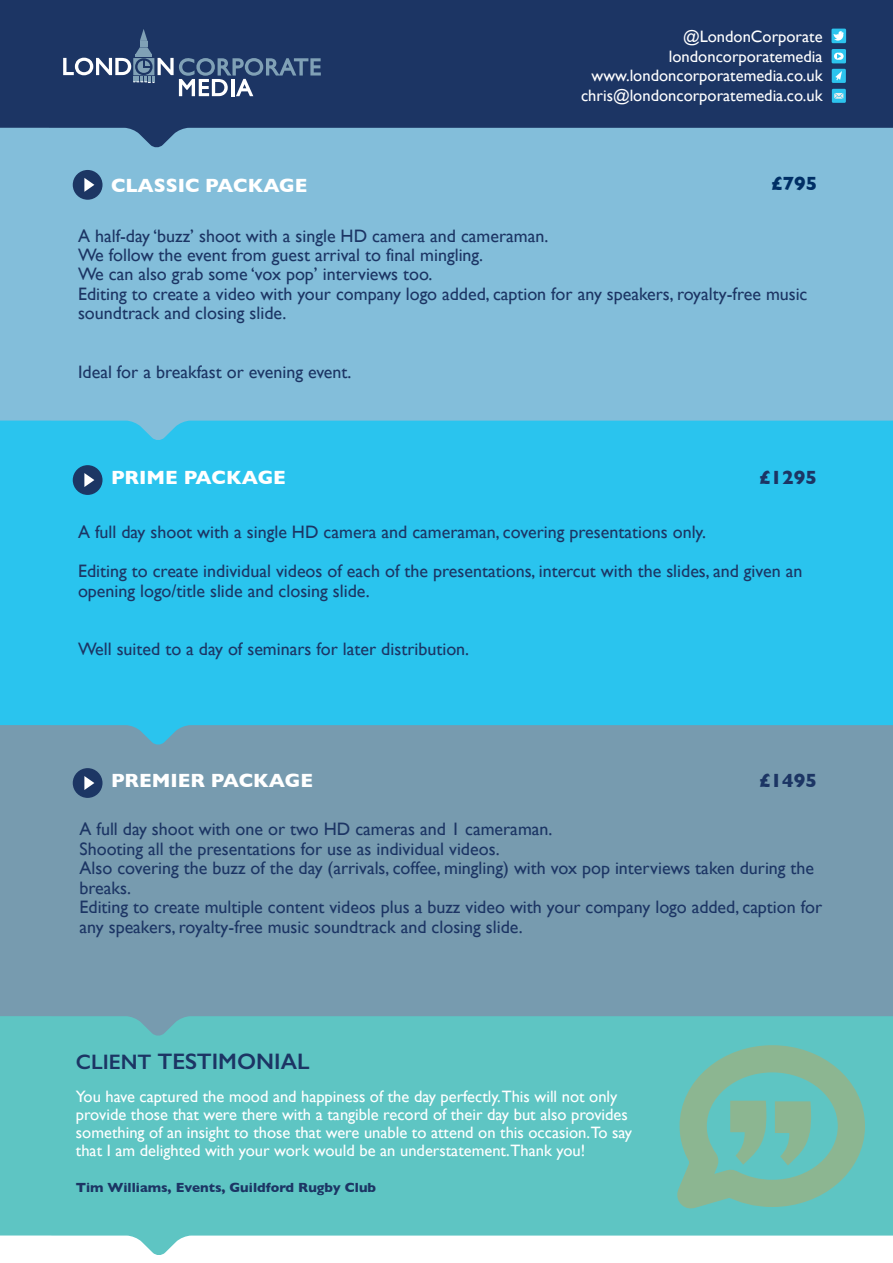
<style>
.page{position:relative;width:893px;height:1263px;background:#fff}
.page>*{position:absolute;margin:0;border:0;box-sizing:border-box;transform-origin:0 0}
.t1{font:600 22.5px "Gill Sans";color:#1c3564}
.t2{font:700 19.5px "Gill Sans";color:#fff}
.t3{font:700 19.5px "Gill Sans";color:#1c3564}
.t4{font:700 19.5px "Gill Sans";color:#002f65}
.t5{font:18px/19.5px "Gill Sans";color:#1c3564}
.t6{font:16.5px/19.5px "Gill Sans";color:#fff;text-align:right}
.t7{font:700 13.5px "Gill Sans";color:#1c3564}
.s1{font-size:21px}
</style>
<div class="page">
<svg style="left:0;top:1036px;width:893px;height:219px;background:#6ecac9"></svg>
<div style="left:0;top:745px;width:893px;height:291px;background:#779baf"></div>
<div style="left:0;top:441px;width:893px;height:304px;background:#2ac4ee"></div>
<div style="left:0;top:148px;width:893px;height:293px;background:#83beda"></div>
<svg style="left:0;top:0;width:893px;height:148px;background:#436991"></svg>
<div style="left:39px;top:17px;width:829px;height:115px;background:#1c3564"></div>
<svg style="left:831px;top:29px;width:15px;height:14px"></svg>
<svg style="left:832px;top:49px;width:14px;height:14px"></svg>
<svg style="left:832px;top:69px;width:14px;height:14px"></svg>
<svg style="left:832px;top:89px;width:14px;height:14px"></svg>
<svg style="left:63px;top:29px;width:258px;height:67px;background:#374e77"></svg>
<svg style="left:677px;top:1045px;width:188px;height:163px;background:#77bca7"></svg>
<div style="left:73px;top:768px;width:30px;height:30px;background:#1c3664;border-radius:50%"></div>
<svg style="left:84px;top:776px;width:10px;height:14px"></svg>
<div style="left:73px;top:465px;width:30px;height:30px;background:#1c3664;border-radius:50%"></div>
<svg style="left:84px;top:473px;width:10px;height:14px"></svg>
<div style="left:73px;top:170px;width:30px;height:30px;background:#1c3664;border-radius:50%"></div>
<svg style="left:84px;top:178px;width:10px;height:14px"></svg>
<p class="t6" style="left:581px;top:27px;width:243px">@LondonCorporate londoncorporatemedia www.londoncorporatemedia.co.uk chris@londoncorporatemedia.co.uk</p>
<p class="t2" style="left:111px;top:169px;width:198px">CLASSIC PACKAGE</p>
<p class="t4" style="left:771px;top:168px;width:47px">£795</p>
<p class="t5" style="left:78px;top:225px;width:731px">A half-day ‘buzz’ shoot with a single HD camera and cameraman.<br>We follow the event from guest arrival to final mingling.<br>We can also grab some ‘vox pop’ interviews too.<br>Editing to create a video with your company logo added, caption for any speakers, royalty-free music soundtrack and closing slide.</p>
<p class="t5" style="left:78px;top:362px;width:275px">Ideal for a breakfast or evening event.</p>
<p class="t2" style="left:111px;top:462px;width:176px">PRIME PACKAGE</p>
<p class="t3" style="left:759px;top:462px;width:59px">£1295</p>
<p class="t5" style="left:78px;top:512px;width:726px;line-height:39px">A full day shoot with a single HD camera and cameraman, covering presentations only.<br>Editing to create individual videos of each of the presentations, intercut with the slides, and given an</p>
<p class="t5" style="left:78px;top:581px;width:293px">opening logo/title slide and closing slide.</p>
<p class="t5" style="left:78px;top:639px;width:393px">Well suited to a day of seminars for later distribution.</p>
<p class="t2" style="left:111px;top:765px;width:204px">PREMIER PACKAGE</p>
<p class="t3" style="left:759px;top:765px;width:59px">£1495</p>
<p class="t5" style="left:80px;top:819px;width:744px">A full day shoot with one or two HD cameras and 1 cameraman.<br>Shooting all the presentations for use as individual videos.<br>Also covering the buzz of the day (arrivals, coffee, mingling) with vox pop interviews taken during the breaks.<br>Editing to create multiple content videos plus a buzz video with your company logo added, caption for any speakers, royalty-free music soundtrack and closing slide.</p>
<p class="t1" style="left:76px;top:1048px;width:235px"><span class="s1">CLIENT</span> TESTIMONIAL</p>
<p class="t6" style="left:76px;top:1087px;width:558px;line-height:18px;text-align:left">You have captured the mood and happiness of the day perfectly.This will not only provide those that were there with a tangible record of their day but also provides something of an insight to those that were unable to attend on this occasion.To say that I am delighted with your work would be an understatement.Thank you!</p>
<p class="t7" style="left:76px;top:1177px;width:302px">Tim Williams, Events, Guildford Rugby Club</p>
</div>
